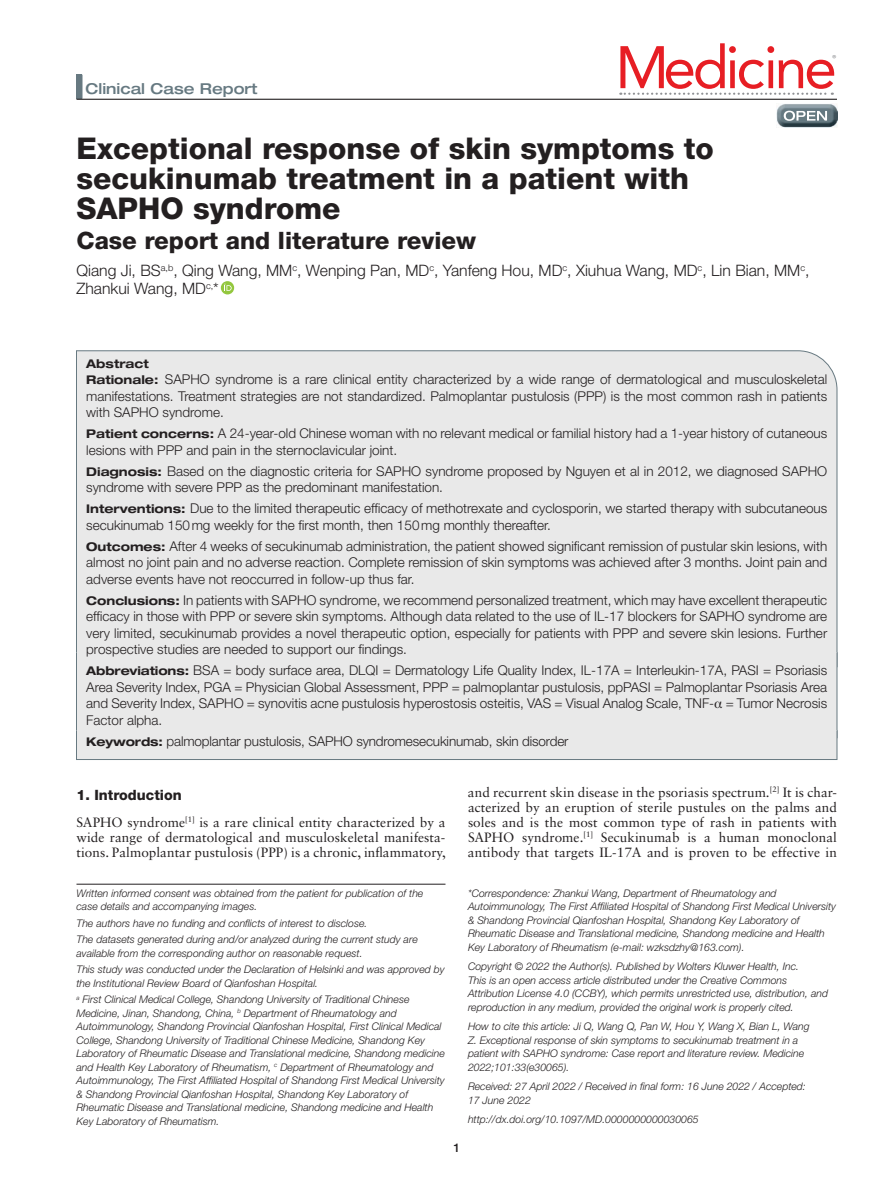
<style>
.page{position:relative;width:891px;height:1188px;background:#fff}
.page>*{position:absolute;margin:0;border:0;box-sizing:border-box;transform-origin:0 0}
.t1{font:59.4px "Avenir";letter-spacing:-.06em;color:#e71e24}
.t2{font:800 30px/30px "Helvetica Neue LT Std";color:#231f20}
.t3{font:800 24px "Helvetica Neue LT Std";color:#231f20}
.t4{font:300 15.75px/18px "Helvetica Neue LT Std";color:#231f20}
.t5{font:500 expanded 15px "Helvetica Neue LT Std";color:#667981}
.t6{font:800 14.25px "Helvetica Neue LT Std";color:#231f20}
.t7{font:300 13.5px/16.5px "Helvetica Neue LT Std";color:#231f20;text-align:justify}
.t8{font:13.5px/15px "Sabon LT Std";letter-spacing:.005em;color:#231f20;text-align:justify}
.t9{font:700 expanded 12px "Helvetica Neue LT Std";color:#231f20}
.t10{font:500 12px "Helvetica Neue LT Std";color:#231f20}
.t11{font:italic 300 10.5px/13.5px "Helvetica Neue LT Std";color:#231f20}
.t12{font:500 10.35px "Akzidenz Grotesk BE";color:#909295}
.s1{font-weight:700;font-stretch:expanded;font-size:12px}
.s2{font-family:"Gandhari Unicode";font-weight:400}
</style>
<div class="page">
<div style="left:76px;top:74px;width:6px;height:25px;background:#677981"></div>
<hr style="left:76px;top:99px;width:761px;height:1px;background:#231f20">
<img style="left:776px;top:104px;width:61px;height:24px">
<svg style="left:784px;top:111px;width:43px;height:10px"></svg>
<svg style="left:620px;top:93px;width:213px;height:2px"></svg>
<div style="left:76px;top:350px;width:762px;height:318px;background:#e9e9e9"></div>
<div style="left:76px;top:652px;width:761px;height:87px;background:#e9e9e9"></div>
<div style="left:76px;top:730px;width:761px;height:30px;background:#e9e9e9"></div>
<div style="left:76px;top:730px;width:761px;height:30px;border:1px solid #677981"></div>
<div style="left:221px;top:281px;width:13px;height:13px;background:#93c73e;border-radius:50%"></div>
<svg style="left:224px;top:284px;width:8px;height:7px"></svg>
<hr style="left:76px;top:884px;width:370px;height:1px;background:#231f20">
<h3 class="t5" style="left:86px;top:80px;width:174px">Clinical Case Report</h3>
<h1 class="t1" style="left:615px;top:33px;width:223px">Medicine</h1>
<p class="t12" style="left:832px;top:52px;width:6px">®</p>
<h2 class="t2" style="left:76px;top:134px;width:639px">Exceptional response of skin symptoms to secukinumab treatment in a patient with<br>SAPHO syndrome</h2>
<h3 class="t3" style="left:76px;top:227px;width:401px">Case report and literature review</h3>
<h3 class="t4" style="left:76px;top:261px;width:735px">Qiang Ji, BS<sup>a,b</sup>, Qing Wang, MM<sup>c</sup>, Wenping Pan, MD<sup>c</sup>, Yanfeng Hou, MD<sup>c</sup>, Xiuhua Wang, MD<sup>c</sup>, Lin Bian, MM<sup>c</sup>,<br>Zhankui Wang, MD<sup>c,</sup>*</h3>
<p class="t9" style="left:86px;top:356px;width:64px">Abstract</p>
<p class="t7" style="left:86px;top:371px;width:743px"><span class="s1">Rationale:</span> SAPHO syndrome is a rare clinical entity characterized by a wide range of dermatological and musculoskeletal manifestations. Treatment strategies are not standardized. Palmoplantar pustulosis (PPP) is the most common rash in patients with SAPHO syndrome.</p>
<p class="t7" style="left:86px;top:425px;width:743px"><span class="s1">Patient concerns:</span> A 24-year-old Chinese woman with no relevant medical or familial history had a 1-year history of cutaneous lesions with PPP and pain in the sternoclavicular joint.</p>
<p class="t7" style="left:86px;top:463px;width:743px"><span class="s1">Diagnosis:</span> Based on the diagnostic criteria for SAPHO syndrome proposed by Nguyen et al in 2012, we diagnosed SAPHO syndrome with severe PPP as the predominant manifestation.</p>
<p class="t7" style="left:86px;top:500px;width:743px"><span class="s1">Interventions:</span> Due to the limited therapeutic efficacy of methotrexate and cyclosporin, we started therapy with subcutaneous secukinumab 150mg weekly for the first month, then 150mg monthly thereafter.</p>
<p class="t7" style="left:86px;top:538px;width:743px"><span class="s1">Outcomes:</span> After 4 weeks of secukinumab administration, the patient showed significant remission of pustular skin lesions, with almost no joint pain and no adverse reaction. Complete remission of skin symptoms was achieved after 3 months. Joint pain and adverse events have not reoccurred in follow-up thus far.</p>
<p class="t7" style="left:86px;top:592px;width:743px"><span class="s1">Conclusions:</span> In patients with SAPHO syndrome, we recommend personalized treatment, which may have excellent therapeutic efficacy in those with PPP or severe skin symptoms. Although data related to the use of IL-17 blockers for SAPHO syndrome are very limited, secukinumab provides a novel therapeutic option, especially for patients with PPP and severe skin lesions. Further prospective studies are needed to support our findings.</p>
<p class="t7" style="left:86px;top:662px;width:743px"><span class="s1">Abbreviations:</span> BSA = body surface area, DLQI = Dermatology Life Quality Index, IL-17A = Interleukin-17A, PASI = Psoriasis Area Severity Index, PGA = Physician Global Assessment, PPP = palmoplantar pustulosis, ppPASI = Palmoplantar Psoriasis Area and Severity Index, SAPHO = synovitis acne pustulosis hyperostosis osteitis, VAS = Visual Analog Scale, TNF-<span class="s2">α</span> = Tumor Necrosis Factor alpha.</p>
<p class="t7" style="left:86px;top:733px;width:484px"><span class="s1">Keywords:</span> palmoplantar pustulosis, SAPHO syndromesecukinumab, skin disorder</p>
<h3 class="t6" style="left:76px;top:786px;width:107px">1. Introduction</h3>
<p class="t8" style="left:76px;top:815px;width:371px">SAPHO syndrome<sup>[1]</sup> is a rare clinical entity characterized by a wide range of dermatological and musculoskeletal manifesta&shy;tions. Palmoplantar pustulosis (PPP) is a chronic, inflammatory,</p>
<p class="t8" style="left:468px;top:785px;width:371px">and recurrent skin disease in the psoriasis spectrum.<sup>[2]</sup> It is char&shy;acterized by an eruption of sterile pustules on the palms and soles and is the most common type of rash in patients with SAPHO syndrome.<sup>[1]</sup> Secukinumab is a human monoclonal antibody that targets IL-17A and is proven to be effective in</p>
<p class="t11" style="left:76px;top:886px;width:348px">Written informed consent was obtained from the patient for publication of the case details and accompanying images.</p>
<p class="t11" style="left:76px;top:914px;width:343px;line-height:16.5px">The authors have no funding and conflicts of interest to disclose.<br>The datasets generated during and/or analyzed during the current study are</p>
<p class="t11" style="left:76px;top:944px;width:370px;line-height:16.5px">available from the corresponding author on reasonable request.<br>This study was conducted under the Declaration of Helsinki and was approved by</p>
<p class="t11" style="left:76px;top:974px;width:335px;line-height:16.5px">the Institutional Review Board of Qianfoshan Hospital.<br><sup>a</sup> First Clinical Medical College, Shandong University of Traditional Chinese</p>
<p class="t11" style="left:76px;top:1006px;width:370px">Medicine, Jinan, Shandong, China, <sup>b</sup> Department of Rheumatology and Autoimmunology, Shandong Provincial Qianfoshan Hospital, First Clinical Medical College, Shandong University of Traditional Chinese Medicine, Shandong Key Laboratory of Rheumatic Disease and Translational medicine, Shandong medicine and Health Key Laboratory of Rheumatism, <sup>c</sup> Department of Rheumatology and Autoimmunology, The First Affiliated Hospital of Shandong First Medical University &amp; Shandong Provincial Qianfoshan Hospital, Shandong Key Laboratory of Rheumatic Disease and Translational medicine, Shandong medicine and Health Key Laboratory of Rheumatism.</p>
<p class="t10" style="left:453px;top:1140px;width:8px">1</p>
<p class="t11" style="left:468px;top:886px;width:370px">*Correspondence: Zhankui Wang, Department of Rheumatology and Autoimmunology, The First Affiliated Hospital of Shandong First Medical University &amp; Shandong Provincial Qianfoshan Hospital, Shandong Key Laboratory of Rheumatic Disease and Translational medicine, Shandong medicine and Health Key Laboratory of Rheumatism (e-mail: wzksdzhy@163.com).</p>
<p class="t11" style="left:468px;top:959px;width:362px">Copyright © 2022 the Author(s). Published by Wolters Kluwer Health, Inc.<br>This is an open access article distributed under the Creative Commons Attribution License 4.0 (CCBY), which permits unrestricted use, distribution, and reproduction in any medium, provided the original work is properly cited.</p>
<p class="t11" style="left:468px;top:1019px;width:343px">How to cite this article: Ji Q, Wang Q, Pan W, Hou Y, Wang X, Bian L, Wang Z. Exceptional response of skin symptoms to secukinumab treatment in a patient with SAPHO syndrome: Case report and literature review. Medicine 2022;101:33(e30065).</p>
<p class="t11" style="left:468px;top:1079px;width:339px">Received: 27 April 2022 / Received in final form: 16 June 2022 / Accepted:<br>17 June 2022</p>
<p class="t11" style="left:468px;top:1112px;width:232px">http://dx.doi.org/10.1097/MD.0000000000030065</p>
</div>
